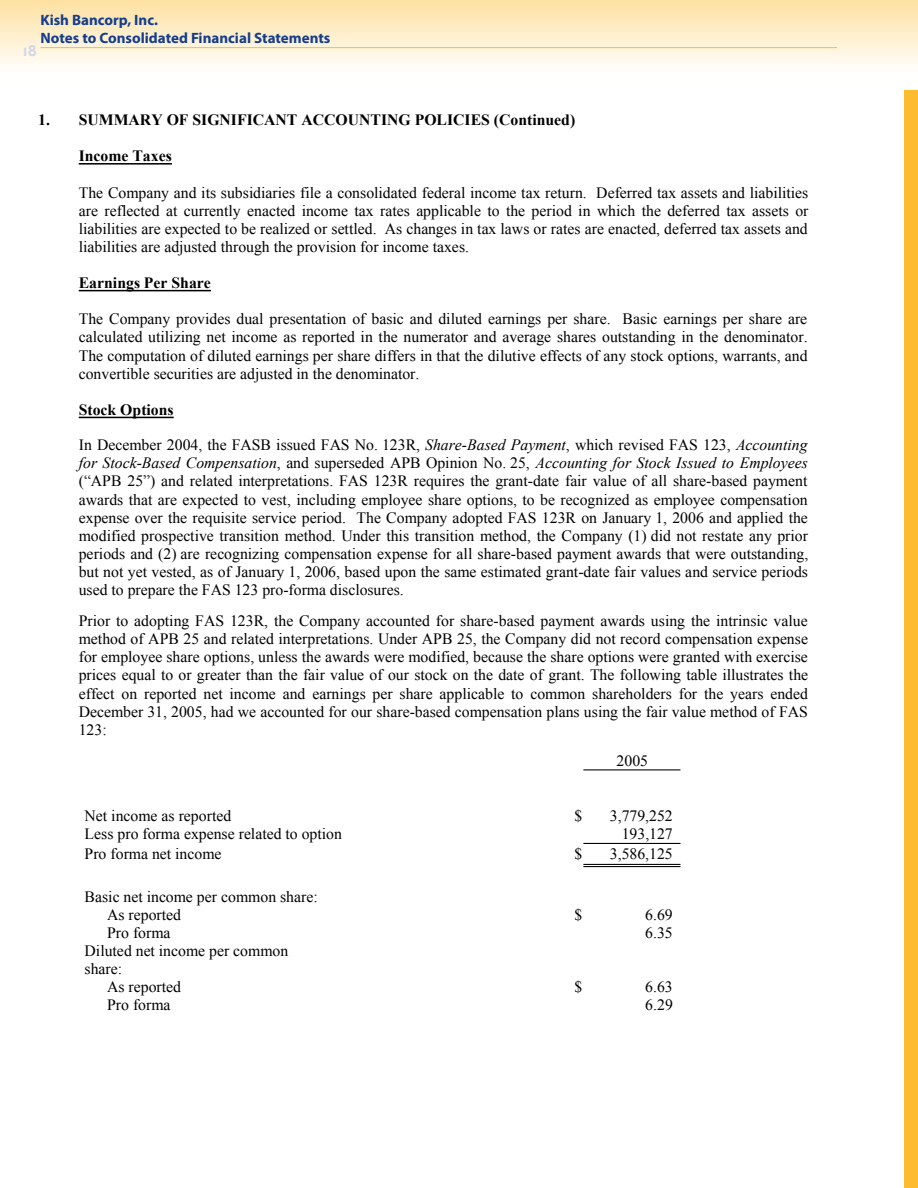
<style>
.page{position:relative;width:918px;height:1188px;background:#fff}
.page>*{position:absolute;margin:0;border:0;box-sizing:border-box;transform-origin:0 0}
.t1{font:700 18px "Triplex";color:#d0d8e8}
.t2{font:15.75px/18.1px "Times New Roman";color:#000;text-align:justify}
.t3{font:700 15.75px "Times New Roman";color:#000}
.t4{font:700 15px/18px "Myriad Pro";color:#133d8d}
.s1{font-style:italic}
</style>
<div class="page">
<div style="left:904px;top:54px;width:14px;height:1134px;background:#fdbb30"></div>
<div style="left:0;top:0;width:918px;height:90px;background:linear-gradient(to bottom,#fee1a4,#fff)"></div>
<svg style="left:917px;top:0;width:1px;height:90px"></svg>
<hr style="left:79px;top:163px;width:93px;height:2px;background:#000">
<hr style="left:79px;top:290px;width:132px;height:1px;background:#000">
<hr style="left:79px;top:417px;width:95px;height:1px;background:#000">
<hr style="left:583px;top:769px;width:97px;height:1px;background:#000">
<hr style="left:583px;top:843px;width:97px;height:1px;background:#000">
<hr style="left:583px;top:864px;width:97px;height:1px;background:#000">
<hr style="left:583px;top:866px;width:97px;height:1px;background:#000">
<hr style="left:40px;top:47px;width:797px;height:1px;background:#fdbb30">
<p class="t4" style="left:40px;top:10px;width:291px">Kish Bancorp, Inc.<br>Notes to Consolidated Financial Statements</p>
<p class="t1" style="left:23px;top:40px;width:8px">18</p>
<p class="t3" style="left:38px;top:109px;width:538px">1. SUMMARY OF SIGNIFICANT ACCOUNTING POLICIES (Continued)</p>
<p class="t3" style="left:79px;top:145px;width:95px">Income Taxes</p>
<p class="t2" style="left:79px;top:183px;width:731px">The Company and its subsidiaries file a consolidated federal income tax return. Deferred tax assets and liabilities are reflected at currently enacted income tax rates applicable to the period in which the deferred tax assets or liabilities are expected to be realized or settled. As changes in tax laws or rates are enacted, deferred tax assets and liabilities are adjusted through the provision for income taxes.</p>
<p class="t3" style="left:79px;top:272px;width:134px">Earnings Per Share</p>
<p class="t2" style="left:79px;top:310px;width:730px">The Company provides dual presentation of basic and diluted earnings per share. Basic earnings per share are calculated utilizing net income as reported in the numerator and average shares outstanding in the denominator.<br>The computation of diluted earnings per share differs in that the dilutive effects of any stock options, warrants, and convertible securities are adjusted in the denominator.</p>
<p class="t3" style="left:79px;top:399px;width:96px">Stock Options</p>
<p class="t2" style="left:79px;top:436px;width:731px">In December 2004, the FASB issued FAS No. 123R, <span class="s1">Share-Based Payment</span>, which revised FAS 123, <span class="s1">Accounting for Stock-Based Compensation</span>, and superseded APB Opinion No. 25, <span class="s1">Accounting for Stock Issued to Employees </span>(“APB 25”) and related interpretations. FAS 123R requires the grant-date fair value of all share-based payment awards that are expected to vest, including employee share options, to be recognized as employee compensation expense over the requisite service period. The Company adopted FAS 123R on January 1, 2006 and applied the modified prospective transition method. Under this transition method, the Company (1) did not restate any prior periods and (2) are recognizing compensation expense for all share-based payment awards that were outstanding, but not yet vested, as of January 1, 2006, based upon the same estimated grant-date fair values and service periods used to prepare the FAS 123 pro-forma disclosures.</p>
<p class="t2" style="left:79px;top:612px;width:731px">Prior to adopting FAS 123R, the Company accounted for share-based payment awards using the intrinsic value method of APB 25 and related interpretations. Under APB 25, the Company did not record compensation expense for employee share options, unless the awards were modified, because the share options were granted with exercise prices equal to or greater than the fair value of our stock on the date of grant. The following table illustrates the effect on reported net income and earnings per share applicable to common shareholders for the years ended December 31, 2005, had we accounted for our share-based compensation plans using the fair value method of FAS 123:</p>
<p class="t2" style="left:617px;top:751px;width:33px">2005</p>
<p class="t2" style="left:85px;top:807px;width:148px">Net income as reported</p>
<p class="t2" style="left:574px;top:807px;width:9px">$</p>
<p class="t2" style="left:610px;top:807px;width:65px">3,779,252</p>
<p class="t2" style="left:85px;top:825px;width:259px">Less pro forma expense related to option</p>
<p class="t2" style="left:622px;top:825px;width:53px">193,127</p>
<p class="t2" style="left:85px;top:844px;width:138px">Pro forma net income</p>
<p class="t2" style="left:574px;top:844px;width:9px">$</p>
<p class="t2" style="left:610px;top:844px;width:65px">3,586,125</p>
<p class="t2" style="left:107px;top:887px;width:212px;text-indent:-23px">Basic net income per common share:<br>As reported</p>
<p class="t2" style="left:574px;top:905px;width:9px">$</p>
<p class="t2" style="left:645px;top:905px;width:29px">6.69</p>
<p class="t2" style="left:107px;top:923px;width:65px">Pro forma</p>
<p class="t2" style="left:645px;top:923px;width:29px">6.35</p>
<p class="t2" style="left:85px;top:941px;width:205px">Diluted net income per common</p>
<p class="t2" style="left:85px;top:959px;width:39px">share:</p>
<p class="t2" style="left:107px;top:978px;width:76px">As reported</p>
<p class="t2" style="left:574px;top:978px;width:9px">$</p>
<p class="t2" style="left:645px;top:978px;width:29px">6.63</p>
<p class="t2" style="left:107px;top:996px;width:65px">Pro forma</p>
<p class="t2" style="left:645px;top:996px;width:29px">6.29</p>
</div>
